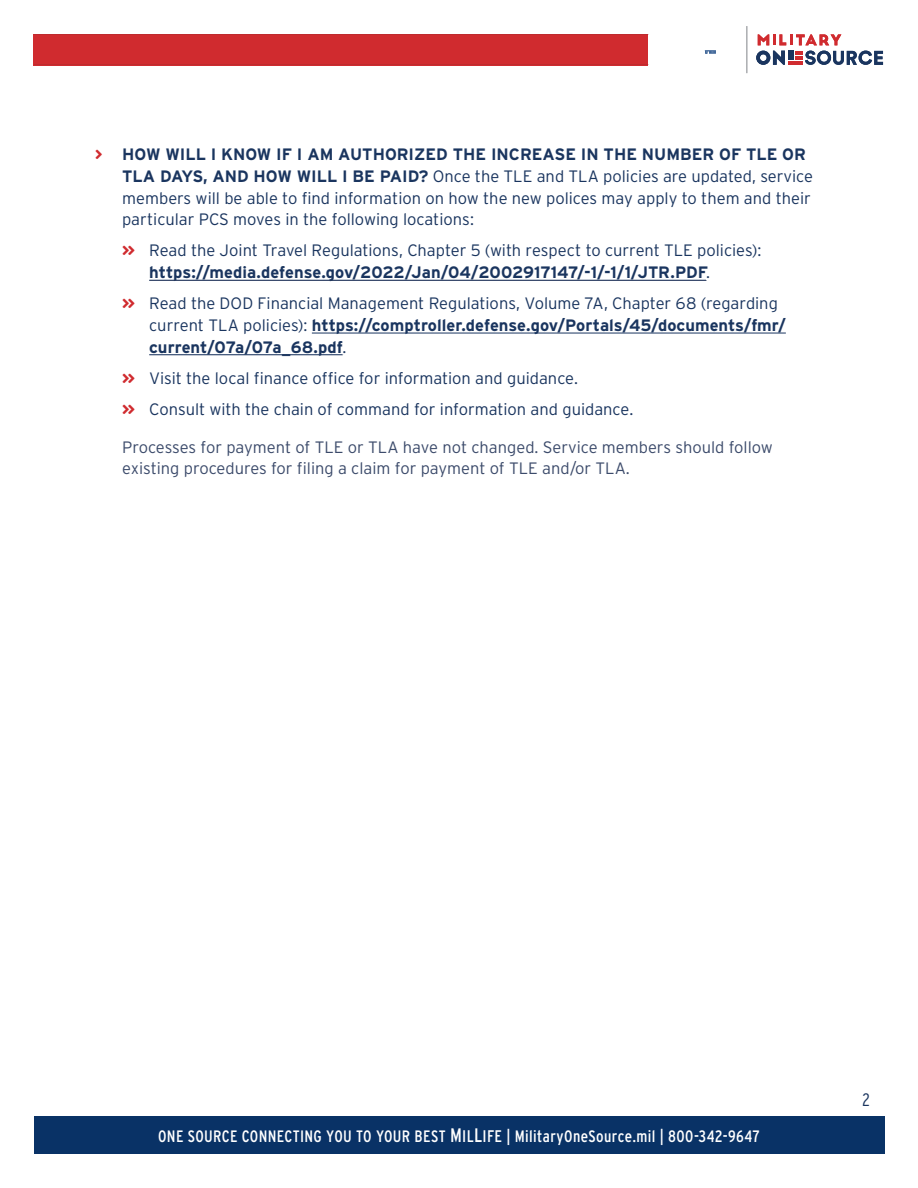
<style>
.page{position:relative;width:918px;height:1188px;background:#fff}
.page>*{position:absolute;margin:0;border:0;box-sizing:border-box;transform-origin:0 0}
.t1{font:300 18px "Interstate Condensed";color:#1a355f}
.t2{font:300 16.5px/21.8px "Interstate";color:#1a355f}
.t3{font:300 16.5px/21.8px "Interstate";color:#3c4b6b}
.t4{font:16.5px "Interstate Condensed";letter-spacing:.02em;color:#fff}
.s1{color:#d02b2f}
.s2{font-weight:700}
.s3{font-size:19.5px}
.s4{font-size:16.8px}
</style>
<div class="page">
<div style="left:34px;top:1116px;width:850px;height:38px;background:#093266"></div>
<hr style="left:149px;top:280px;width:557px;height:1px;background:#1a355f">
<hr style="left:312px;top:333px;width:474px;height:1px;background:#1a355f">
<div style="left:34px;top:34px;width:614px;height:31px;background:#d02b2f"></div>
<svg style="left:756px;top:51px;width:29px;height:14px"></svg>
<div style="left:788px;top:51px;width:6px;height:9px;background:#1a355f"></div>
<svg style="left:758px;top:34px;width:83px;height:11px"></svg>
<svg style="left:795px;top:51px;width:88px;height:14px"></svg>
<hr style="left:788px;top:61px;width:14px;height:4px;background:#d02b2f">
<svg style="left:705px;top:50px;width:11px;height:4px"></svg>
<hr style="left:746px;top:26px;width:1px;height:47px;background:#a7a9ac">
<svg style="left:33px;top:64px;width:616px;height:2px"></svg>
<svg style="left:149px;top:279px;width:557px;height:1px"></svg>
<svg style="left:336px;top:332px;width:450px;height:2px"></svg>
<svg style="left:149px;top:354px;width:195px;height:1px"></svg>
<p class="t2" style="left:122px;top:143px;width:692px;text-indent:-27px"><span class="s1">☑</span> <span class="s2">HOW WILL I KNOW IF I AM AUTHORIZED THE INCREASE IN THE NUMBER OF TLE OR TLA DAYS, AND HOW WILL I BE PAID?</span> Once the TLE and TLA policies are updated, service members will be able to find information on how the new polices may apply to them and their particular PCS moves in the following locations:</p>
<p class="t2" style="left:149px;top:240px;width:614px">Read the Joint Travel Regulations, Chapter 5 (with respect to current TLE policies): <span class="s2">https://media.defense.gov/2022/Jan/04/2002917147/-1/-1/1/JTR.PDF</span>.</p>
<p class="t2" style="left:149px;top:292px;width:638px">Read the DOD Financial Management Regulations, Volume 7A, Chapter 68 (regarding current TLA policies): <span class="s2">https://comptroller.defense.gov/Portals/45/documents/fmr/ current/07a/07a_68.pdf</span>.</p>
<p class="t2" style="left:149px;top:362px;width:486px;line-height:31.2px">Visit the local finance office for information and guidance.<br>Consult with the chain of command for information and guidance.</p>
<p class="t3" style="left:122px;top:436px;width:652px">Processes for payment of TLE or TLA have not changed. Service members should follow existing procedures for filing a claim for payment of TLE and/or TLA.</p>
<p class="t4" style="left:158px;top:1127px;width:603px">ONE SOURCE CONNECTING YOU TO YOUR BEST <span class="s3">M</span><span class="s4">il ife</span> | MilitaryOneSource.mil | 800-342-9647</p>
<p class="t1" style="left:862px;top:1090px;width:9px">2</p>
</div>
